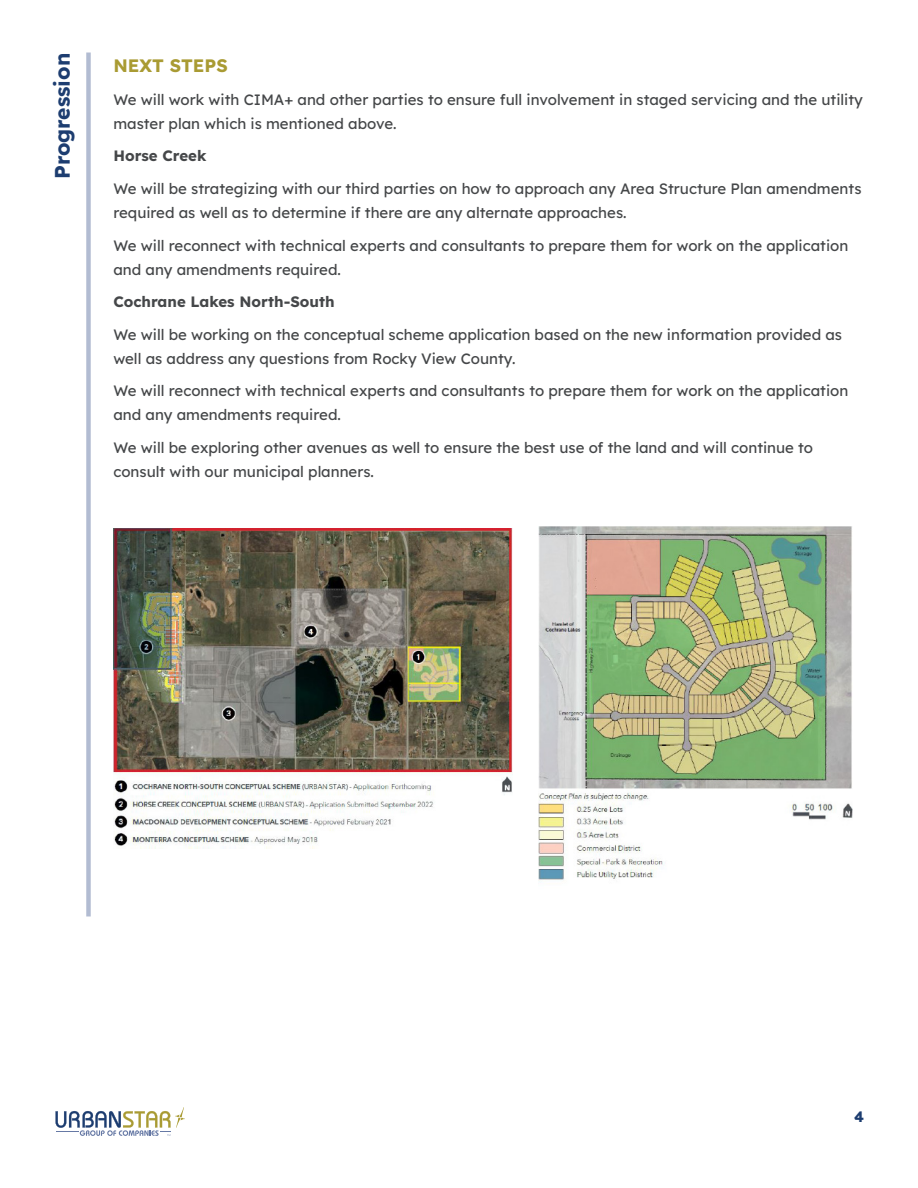
<style>
.page{position:relative;width:918px;height:1188px;background:#fff}
.page>*{position:absolute;margin:0;border:0;box-sizing:border-box;transform-origin:0 0}
.Paragraph___Grey{font:21px "Lexend";color:#1d3d70}
.Paragraph___Grey-2{font:18px "Lexend";color:#a99b33}
.Paragraph___Grey-3{font:15px/32.7px "Lexend";color:#454749}
.t1{font:15px "Lexend";color:#1d3d70}
</style>
<div class="page">
<div style="left:86px;top:52px;width:5px;height:864px;background:#b2bcd2"></div>
<img style="left:113px;top:528px;width:400px;height:321px">
<img style="left:538px;top:526px;width:314px;height:355px">
<svg style="left:56px;top:1107px;width:129px;height:29px"></svg>
<p class="Paragraph___Grey" style="left:47px;top:179px;width:128px;rotate:-90deg">Progression</p>
<p class="Paragraph___Grey-2" style="left:113px;top:53px;width:116px">NEXT STEPS</p>
<p class="Paragraph___Grey-3" style="left:113px;top:86px;width:751px;line-height:24px">We will work with CIMA+ and other parties to ensure full involvement in staged servicing and the utility master plan which is mentioned above.</p>
<p class="Paragraph___Grey-3" style="left:113px;top:139px;width:750px">Horse Creek<br>We will be strategizing with our third parties on how to approach any Area Structure Plan amendments</p>
<p class="Paragraph___Grey-3" style="left:113px;top:195px;width:736px">required as well as to determine if there are any alternate approaches.<br>We will reconnect with technical experts and consultants to prepare them for work on the application</p>
<p class="Paragraph___Grey-3" style="left:113px;top:252px;width:730px">and any amendments required.<br>Cochrane Lakes North-South<br>We will be working on the conceptual scheme application based on the new information provided as</p>
<p class="Paragraph___Grey-3" style="left:113px;top:341px;width:736px">well as address any questions from Rocky View County.<br>We will reconnect with technical experts and consultants to prepare them for work on the application</p>
<p class="Paragraph___Grey-3" style="left:113px;top:398px;width:701px">and any amendments required.<br>We will be exploring other avenues as well to ensure the best use of the land and will continue to</p>
<p class="Paragraph___Grey-3" style="left:113px;top:455px;width:262px">consult with our municipal planners.</p>
<p class="t1" style="left:854px;top:1106px;width:11px">4</p>
</div>
